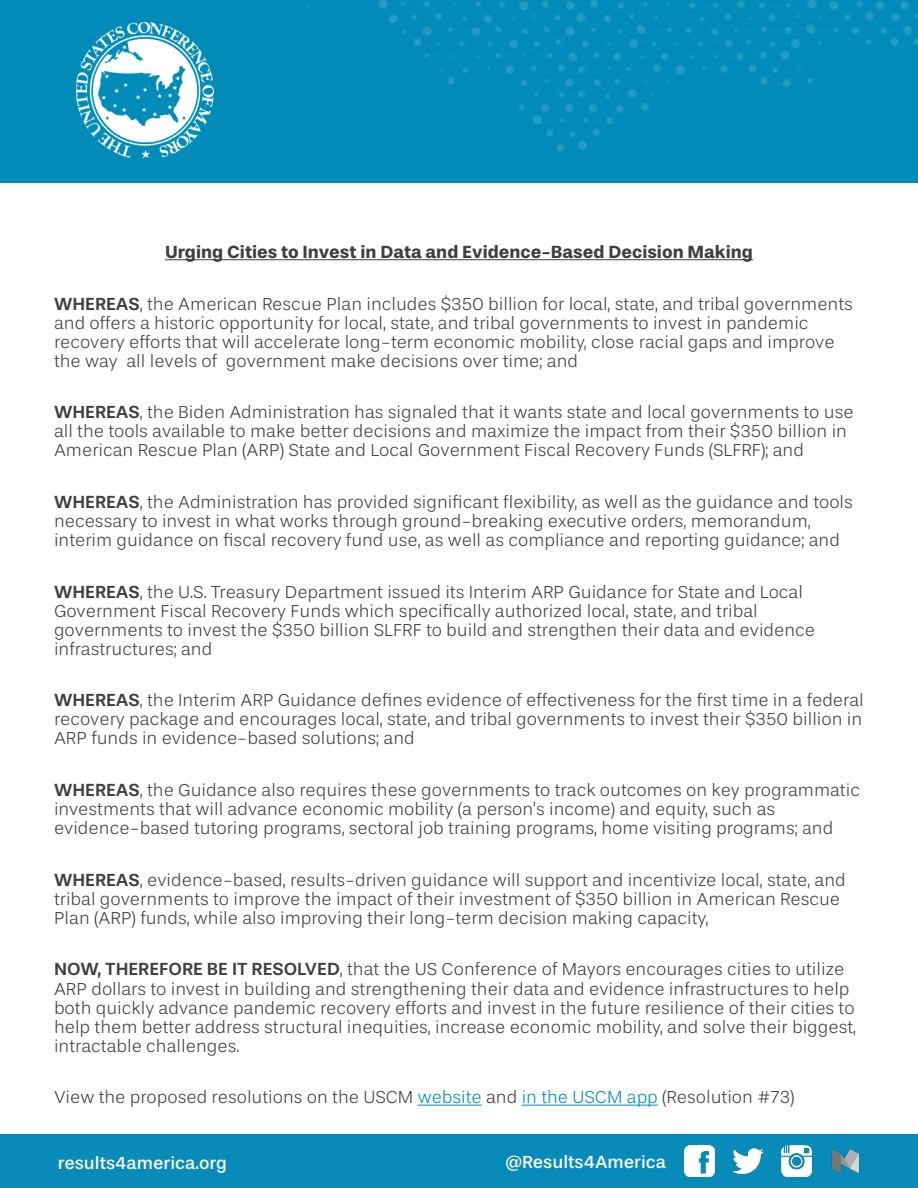
<style>
.page{position:relative;width:918px;height:1188px;background:#fff}
.page>*{position:absolute;margin:0;border:0;box-sizing:border-box;transform-origin:0 0}
.t1{font:300 18px/19px "Stevie Sans";color:#3f3f3f}
.t2{font:700 18px "Stevie Sans";color:#3f3f3f}
.t3{font:18px "Stevie Sans";color:#fff}
.s1{font-weight:500}
.s2{color:#008bb9}
</style>
<div class="page">
<div style="left:0;top:1134px;width:918px;height:54px;background:#088bb9"></div>
<img style="left:684px;top:1146px;width:30px;height:30px">
<img style="left:733px;top:1148px;width:30px;height:27px">
<img style="left:781px;top:1146px;width:31px;height:30px">
<img style="left:831px;top:1149px;width:29px;height:24px">
<hr style="left:165px;top:259px;width:588px;height:1px;background:#3f3f3f">
<hr style="left:418px;top:1105px;width:64px;height:1px;background:#008bb9">
<hr style="left:522px;top:1105px;width:136px;height:1px;background:#008bb9">
<div style="left:0;top:0;width:918px;height:182px;background:#018bba"></div>
<div style="left:31px;top:28px;width:328px;height:140px;background:#008bb9"></div>
<img style="left:76px;top:22px;width:137px;height:135px">
<p class="t2" style="left:165px;top:242px;width:589px">Urging Cities to Invest in Data and Evidence-Based Decision Making</p>
<p class="t1" style="left:54px;top:295px;width:800px"><span class="s1">WHEREAS</span>, the American Rescue Plan includes $350 billion for local, state, and tribal governments and offers a historic opportunity for local, state, and tribal governments to invest in pandemic recovery efforts that will accelerate long-term economic mobility, close racial gaps and improve the way all levels of government make decisions over time; and</p>
<p class="t1" style="left:54px;top:403px;width:801px"><span class="s1">WHEREAS</span>, the Biden Administration has signaled that it wants state and local governments to use all the tools available to make better decisions and maximize the impact from their $350 billion in<br>American Rescue Plan (ARP) State and Local Government Fiscal Recovery Funds (SLFRF); and</p>
<p class="t1" style="left:54px;top:493px;width:800px"><span class="s1">WHEREAS</span>, the Administration has provided significant flexibility, as well as the guidance and tools necessary to invest in what works through ground-breaking executive orders, memorandum, interim guidance on fiscal recovery fund use, as well as compliance and reporting guidance; and</p>
<p class="t1" style="left:54px;top:583px;width:763px"><span class="s1">WHEREAS</span>, the U.S. Treasury Department issued its Interim ARP Guidance for State and Local Government Fiscal Recovery Funds which specifically authorized local, state, and tribal governments to invest the $350 billion SLFRF to build and strengthen their data and evidence infrastructures; and</p>
<p class="t1" style="left:54px;top:692px;width:811px;text-align:justify"><span class="s1">WHEREAS</span>, the Interim ARP Guidance defines evidence of effectiveness for the first time in a federal recovery package and encourages local, state, and tribal governments to invest their $350 billion in ARP funds in evidence-based solutions; and</p>
<p class="t1" style="left:54px;top:781px;width:808px"><span class="s1">WHEREAS</span>, the Guidance also requires these governments to track outcomes on key programmatic investments that will advance economic mobility (a person’s income) and equity, such as evidence-based tutoring programs, sectoral job training programs, home visiting programs; and</p>
<p class="t1" style="left:54px;top:871px;width:793px"><span class="s1">WHEREAS</span>, evidence-based, results-driven guidance will support and incentivize local, state, and tribal governments to improve the impact of their investment of $350 billion in American Rescue<br>Plan (ARP) funds, while also improving their long-term decision making capacity,</p>
<p class="t1" style="left:54px;top:961px;width:804px"><span class="s1">NOW, THEREFORE BE IT RESOLVED</span>, that the US Conference of Mayors encourages cities to utilize ARP dollars to invest in building and strengthening their data and evidence infrastructures to help both quickly advance pandemic recovery efforts and invest in the future resilience of their cities to help them better address structural inequities, increase economic mobility, and solve their biggest, intractable challenges.</p>
<p class="t1" style="left:54px;top:1088px;width:742px">View the proposed resolutions on the USCM <span class="s2">website</span> and <span class="s2">in the USCM app</span> (Resolution #73)</p>
<p class="t3" style="left:58px;top:1153px;width:171px">results4america.org</p>
<p class="t3" style="left:505px;top:1152px;width:162px">@Results4America</p>
</div>
